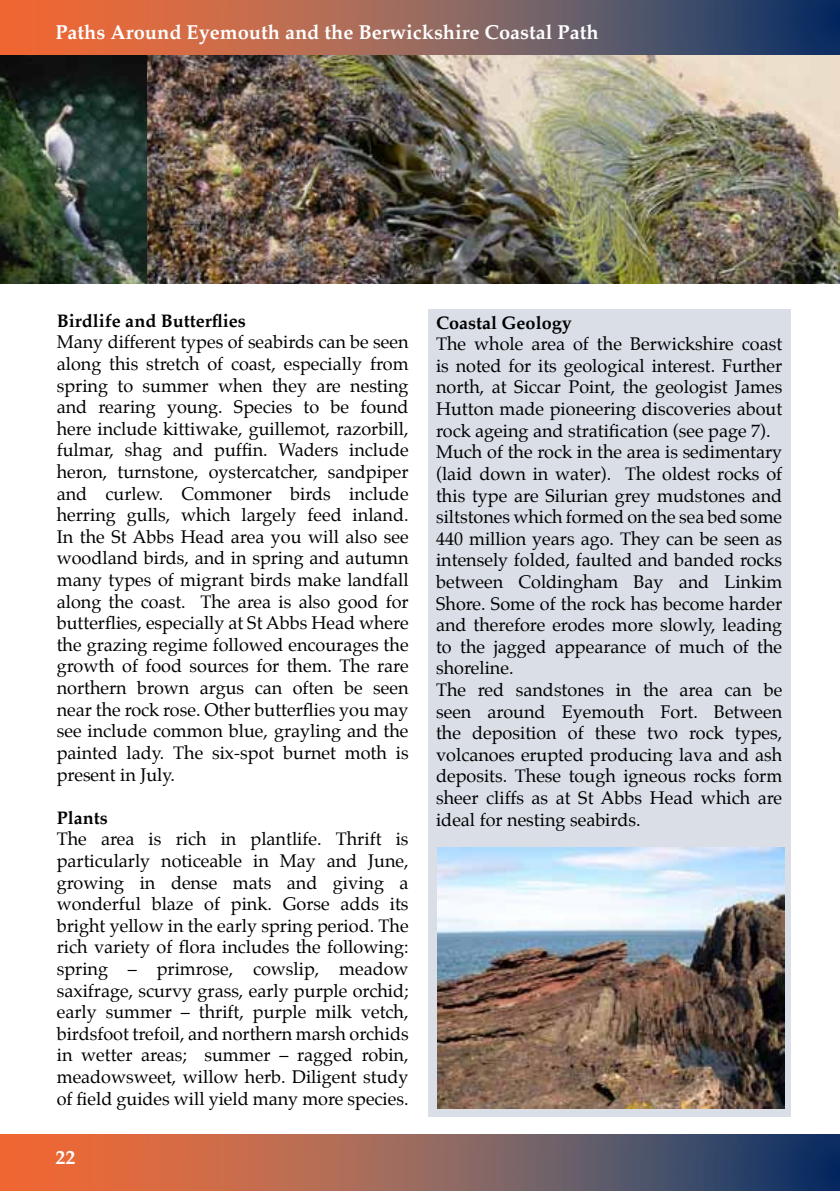
<style>
.page{position:relative;width:840px;height:1191px;background:#fff}
.page>*{position:absolute;margin:0;border:0;box-sizing:border-box;transform-origin:0 0}
.t1{font:700 20px "Palatino";color:#fff}
.t2{font:18px/21.6px "Palatino";color:#000;text-align:justify}
.t3{font:700 18px "Palatino";color:#000}
</style>
<div class="page">
<svg style="left:0;top:1134px;width:839px;height:57px;background:#8f5e57"></svg>
<svg style="left:0;top:0;width:839px;height:56px;background:#8f5f58"></svg>
<img style="left:146px;top:56px;width:693px;height:227px">
<img style="left:0;top:55px;width:146px;height:228px">
<div style="left:427px;top:309px;width:363px;height:807px;background:#d9dee7"></div>
<img style="left:437px;top:847px;width:347px;height:261px">
<p class="t1" style="left:55px;top:15px;width:544px">Paths Around Eyemouth and the Berwickshire Coastal Path</p>
<p class="t3" style="left:57px;top:305px;width:190px">Birdlife and Butterflies</p>
<p class="t2" style="left:57px;top:331px;width:353px">Many different types of seabirds can be seen along this stretch of coast, especially from spring to summer when they are nesting and rearing young. Species to be found here include kittiwake, guillemot, razorbill, fulmar, shag and puffin. Waders include heron, turnstone, oystercatcher, sandpiper and curlew. Commoner birds include herring gulls, which largely feed inland.<br>In the St Abbs Head area you will also see woodland birds, and in spring and autumn many types of migrant birds make landfall along the coast. The area is also good for butterflies, especially at St Abbs Head where the grazing regime followed encourages the growth of food sources for them. The rare northern brown argus can often be seen near the rock rose. Other butterflies you may see include common blue, grayling and the painted lady. The six-spot burnet moth is present in July.</p>
<p class="t3" style="left:57px;top:802px;width:52px">Plants</p>
<p class="t2" style="left:57px;top:828px;width:353px">The area is rich in plantlife. Thrift is particularly noticeable in May and June, growing in dense mats and giving a wonderful blaze of pink. Gorse adds its bright yellow in the early spring period. The rich variety of flora includes the following: spring – primrose, cowslip, meadow saxifrage, scurvy grass, early purple orchid; early summer – thrift, purple milk vetch, birdsfoot trefoil, and northern marsh orchids in wetter areas; summer – ragged robin, meadowsweet, willow herb. Diligent study of field guides will yield many more species.</p>
<p class="t1" style="left:55px;top:1140px;width:21px">22</p>
<p class="t3" style="left:436px;top:307px;width:137px">Coastal Geology</p>
<p class="t2" style="left:436px;top:333px;width:347px;text-align:left">The whole area of the Berwickshire coast is noted for its geological interest. Further north, at Siccar Point, the geologist James Hutton made pioneering discoveries about rock ageing and stratification (see page 7).<br>Much of the rock in the area is sedimentary (laid down in water). The oldest rocks of this type are Silurian grey mudstones and siltstones which formed on the sea bed some 440 million years ago. They can be seen as intensely folded, faulted and banded rocks between Coldingham Bay and Linkim Shore. Some of the rock has become harder and therefore erodes more slowly, leading to the jagged appearance of much of the shoreline.<br>The red sandstones in the area can be seen around Eyemouth Fort. Between the deposition of these two rock types, volcanoes erupted producing lava and ash deposits. These tough igneous rocks form sheer cliffs as at St Abbs Head which are ideal for nesting seabirds.</p>
</div>
